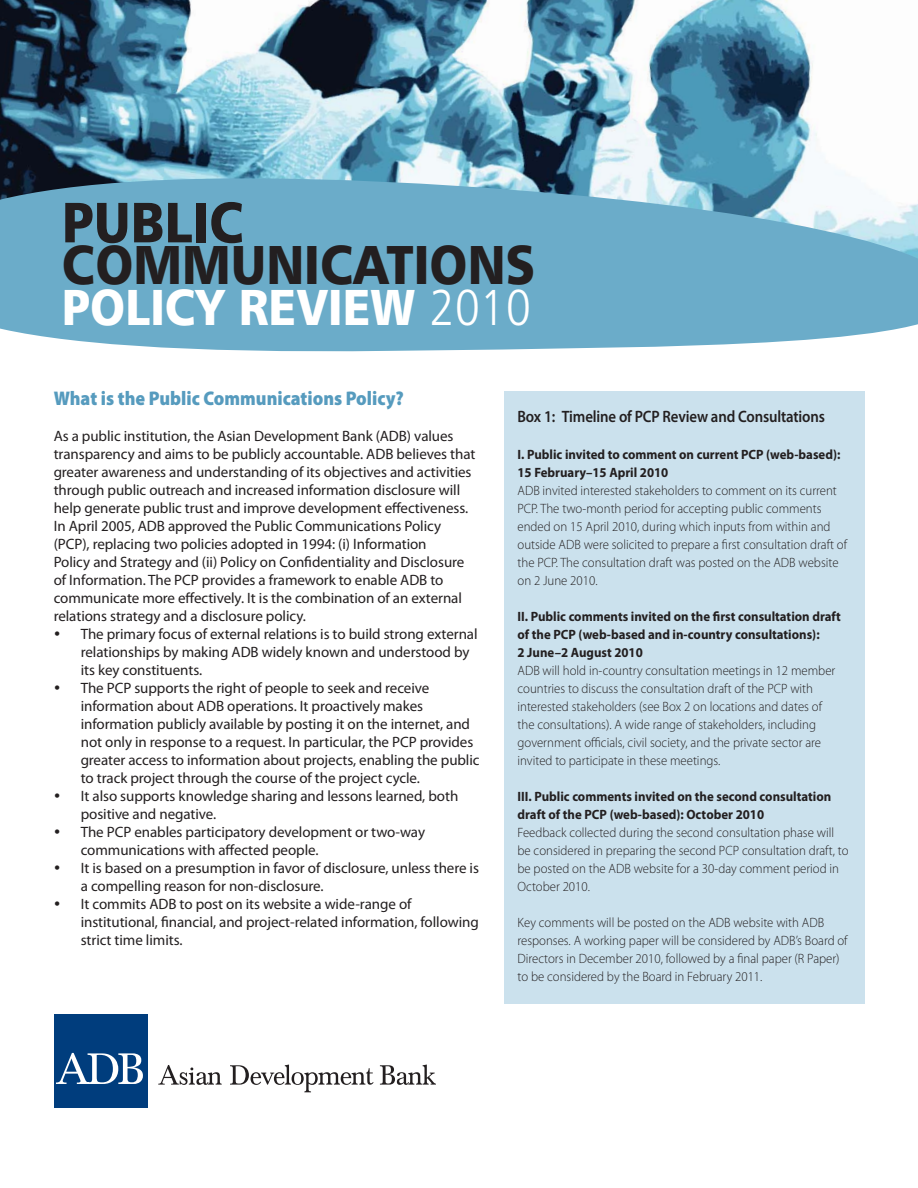
<style>
.page{position:relative;width:918px;height:1188px;background:#fff}
.page>*{position:absolute;margin:0;border:0;box-sizing:border-box;transform-origin:0 0}
.t1{font:56.85px "Humanist 777 BT Black B";color:#231f20;scale:.9 1}
.t2{font:54.75px "Humanist 777 BT Black B";color:#231f20;scale:.9 1}
.t3{font:50.55px "Humanist 777 BT Black B";color:#fff;scale:.9 1}
.t4{font:900 19.8px "Myriad Pro";color:#569bbe;scale:.91 1}
.t5{font:600 16.5px "Myriad Pro";letter-spacing:-.01em;color:#231f20;scale:.9 1}
.t6{font:15px/18px "Myriad Pro";letter-spacing:-.005em;color:#231f20}
.t7{font:300 13.5px/18px "Myriad Pro";color:#231f20;scale:.95 1}
.t8{font:700 13.5px/18px "Myriad Pro";color:#231f20;scale:.95 1}
.s1{font-family:"Humanist 777 BT Light B"}
</style>
<div class="page">
<div style="left:54px;top:1014px;width:93px;height:93px;background:#003d7d"></div>
<svg style="left:56px;top:1053px;width:87px;height:31px"></svg>
<svg style="left:158px;top:1065px;width:278px;height:27px"></svg>
<div style="left:504px;top:391px;width:360px;height:613px;background:#cbe1ed"></div>
<img style="left:0;top:0;width:817px;height:159px">
<svg style="left:0;top:159px;width:918px;height:193px;background:#78b1ca"></svg>
<h1 class="t1" style="left:62px;top:203px;width:204px">PUBLIC</h1>
<h2 class="t2" style="left:62px;top:246px;width:527px">COMMUNICATIONS</h2>
<h3 class="t3" style="left:62px;top:290px;width:523px">POLICY REVIEW <span class="s1">2010</span></h3>
<h3 class="t4" style="left:54px;top:386px;width:386px">What is the Public Communications Policy?</h3>
<p class="t6" style="left:54px;top:428px;width:423px">As a public institution, the Asian Development Bank (ADB) values transparency and aims to be publicly accountable. ADB believes that greater awareness and understanding of its objectives and activities through public outreach and increased information disclosure will help generate public trust and improve development effectiveness.<br>In April 2005, ADB approved the Public Communications Policy (PCP), replacing two policies adopted in 1994: (i) Information<br>Policy and Strategy and (ii) Policy on Confidentiality and Disclosure of Information. The PCP provides a framework to enable ADB to communicate more effectively. It is the combination of an external relations strategy and a disclosure policy.</p>
<p class="t6" style="left:81px;top:626px;width:400px">The primary focus of external relations is to build strong external relationships by making ADB widely known and understood by its key constituents.<br>The PCP supports the right of people to seek and receive information about ADB operations. It proactively makes information publicly available by posting it on the internet, and not only in response to a request. In particular, the PCP provides greater access to information about projects, enabling the public to track project through the course of the project cycle.<br>It also supports knowledge sharing and lessons learned, both positive and negative.<br>The PCP enables participatory development or two-way communications with affected people.<br>It is based on a presumption in favor of disclosure, unless there is a compelling reason for non-disclosure.<br>It commits ADB to post on its website a wide-range of institutional, financial, and project-related information, following strict time limits.</p>
<p class="t5" style="left:518px;top:406px;width:343px">Box 1: Timeline of PCP Review and Consultations</p>
<p class="t8" style="left:518px;top:446px;width:341px">I. Public invited to comment on current PCP (web-based):<br>15 February–15 April 2010</p>
<p class="t7" style="left:518px;top:482px;width:348px">ADB invited interested stakeholders to comment on its current PCP. The two-month period for accepting public comments ended on 15 April 2010, during which inputs from within and outside ADB were solicited to prepare a first consultation draft of the PCP. The consultation draft was posted on the ADB website on 2 June 2010.</p>
<p class="t8" style="left:518px;top:608px;width:342px">II. Public comments invited on the first consultation draft of the PCP (web-based and in-country consultations):<br>2 June–2 August 2010</p>
<p class="t7" style="left:518px;top:662px;width:336px">ADB will hold in-country consultation meetings in 12 member countries to discuss the consultation draft of the PCP with interested stakeholders (see Box 2 on locations and dates of the consultations). A wide range of stakeholders, including government officials, civil society, and the private sector are invited to participate in these meetings.</p>
<p class="t8" style="left:518px;top:788px;width:332px">III. Public comments invited on the second consultation draft of the PCP (web-based): October 2010</p>
<p class="t7" style="left:518px;top:825px;width:350px">Feedback collected during the second consultation phase will be considered in preparing the second PCP consultation draft, to be posted on the ADB website for a 30-day comment period in October 2010.</p>
<p class="t7" style="left:518px;top:915px;width:349px">Key comments will be posted on the ADB website with ADB responses. A working paper will be considered by ADB’s Board of Directors in December 2010, followed by a final paper (R Paper) to be considered by the Board in February 2011.</p>
</div>
